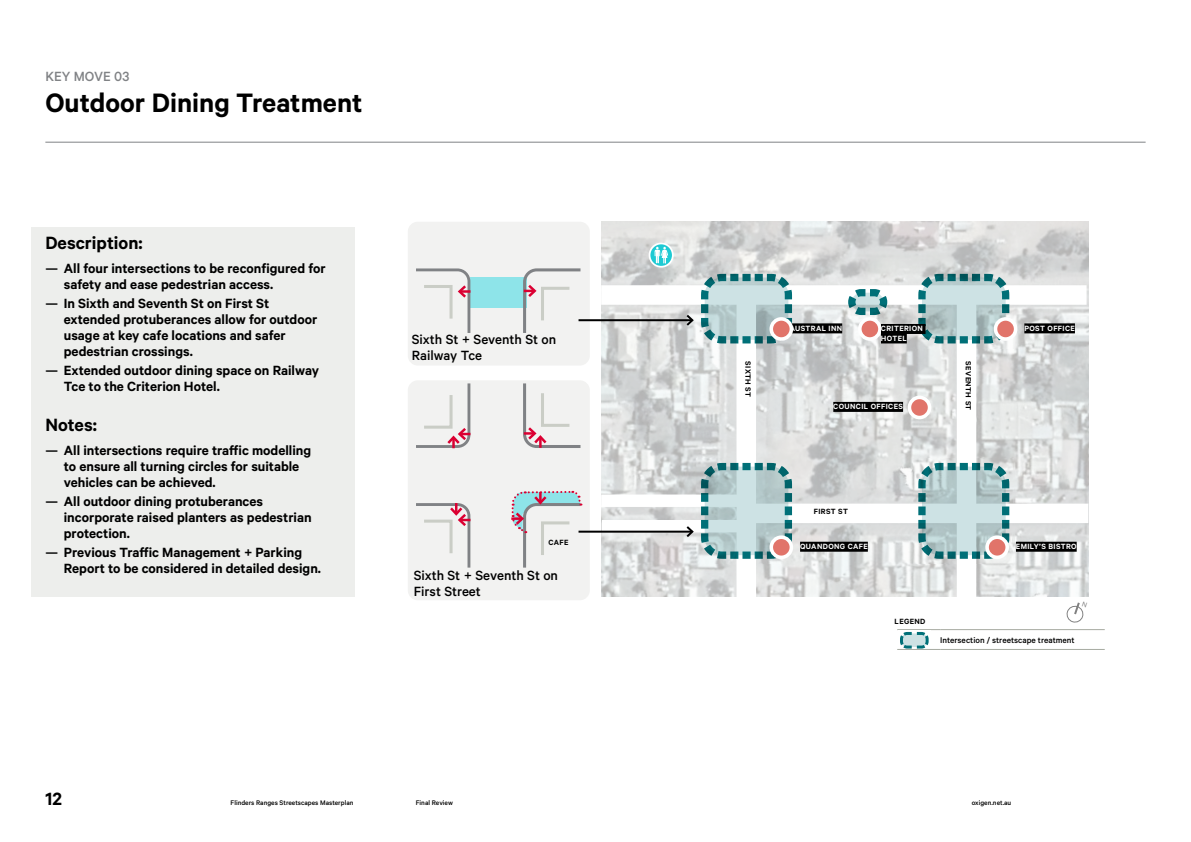
<style>
.page{position:relative;width:1191px;height:842px;background:#fff}
.page>*{position:absolute;margin:0;border:0;box-sizing:border-box;transform-origin:0 0}
.t1{font:600 30px "Calibre";color:#000}
.t2{font:600 20px "Calibre";color:#000}
.t3{font:600 15px/16px "Calibre";color:#000}
.t4{font:500 15px/16px "Calibre";color:#000}
.t5{font:500 15px "Calibre";color:#808285}
.t6{font:500 9.4px "Calibre";color:#000}
.t7{font:600 8.5px/9.5px "Calibre";letter-spacing:.045em;color:#fff}
.t8{font:600 8.5px "Calibre";letter-spacing:.045em;color:#000}
.t9{font:500 7.5px "Calibre";color:#000}
</style>
<div class="page">
<hr style="left:45px;top:142px;width:1100px;height:1px;background:#808285">
<div style="left:31px;top:227px;width:323px;height:369px;background:#edeeec"></div>
<div style="left:408px;top:380px;width:182px;height:220px;background:#f2f2f1;border-radius:10px"></div>
<div style="left:408px;top:222px;width:182px;height:144px;background:#f2f2f1;border-radius:10px"></div>
<svg style="left:594px;top:221px;width:495px;height:376px;background:#d8dad9"></svg>
<div style="left:736px;top:302px;width:20px;height:377px;background:#fff"></div>
<div style="left:956px;top:303px;width:20px;height:375px;background:#fff"></div>
<div style="left:746px;top:504px;width:342px;height:19px;background:#fff"></div>
<svg style="left:917px;top:462px;width:93px;height:98px;background:#a4c3c6"></svg>
<div style="left:909px;top:397px;width:20px;height:20px;background:#e1746a;border-radius:50%"></div>
<div style="left:907px;top:396px;width:24px;height:23px;border:4px solid #fff;border-radius:50%"></div>
<div style="left:987px;top:537px;width:20px;height:20px;background:#e1746a;border-radius:50%"></div>
<div style="left:985px;top:535px;width:24px;height:24px;border:4px solid #fff;border-radius:50%"></div>
<div style="left:1024px;top:323px;width:51px;height:10px;background:#000"></div>
<div style="left:833px;top:402px;width:70px;height:10px;background:#000"></div>
<div style="left:800px;top:542px;width:68px;height:10px;background:#000"></div>
<div style="left:1016px;top:542px;width:60px;height:10px;background:#000"></div>
<svg style="left:649px;top:243px;width:24px;height:24px"></svg>
<div style="left:648px;top:243px;width:25px;height:25px;border:2px solid #fff;border-radius:50%"></div>
<svg style="left:654px;top:247px;width:14px;height:16px"></svg>
<div style="left:601px;top:285px;width:485px;height:20px;background:#fff"></div>
<div style="left:601px;top:494px;width:145px;height:13px;background:#fff"></div>
<div style="left:602px;top:520px;width:144px;height:12px;background:#fff"></div>
<div style="left:470px;top:277px;width:56px;height:30px;background:#8ee4e9"></div>
<svg style="left:917px;top:273px;width:93px;height:71px;background:#a1c1c3"></svg>
<svg style="left:847px;top:289px;width:41px;height:27px"></svg>
<hr style="left:578px;top:319px;width:114px;height:2px;background:#000">
<svg style="left:684px;top:273px;width:109px;height:71px;background:#abc6c8"></svg>
<hr style="left:578px;top:531px;width:114px;height:2px;background:#000">
<div style="left:789px;top:323px;width:53px;height:10px;background:#000"></div>
<div style="left:771px;top:319px;width:20px;height:20px;background:#e1746a;border-radius:50%"></div>
<div style="left:769px;top:317px;width:24px;height:24px;border:4px solid #fff;border-radius:50%"></div>
<div style="left:859px;top:319px;width:21px;height:20px;background:#e1746a;border-radius:50%"></div>
<div style="left:858px;top:317px;width:23px;height:24px;border:4px solid #fff;border-radius:50%"></div>
<div style="left:995px;top:319px;width:20px;height:20px;background:#e1746a;border-radius:50%"></div>
<div style="left:993px;top:317px;width:24px;height:24px;border:4px solid #fff;border-radius:50%"></div>
<svg style="left:684px;top:462px;width:109px;height:98px;background:#acc6c8"></svg>
<div style="left:771px;top:537px;width:20px;height:20px;background:#e1746a;border-radius:50%"></div>
<div style="left:769px;top:535px;width:24px;height:24px;border:4px solid #fff;border-radius:50%"></div>
<svg style="left:416px;top:268px;width:56px;height:65px"></svg>
<svg style="left:416px;top:503px;width:55px;height:65px"></svg>
<svg style="left:511px;top:490px;width:72px;height:78px"></svg>
<svg style="left:416px;top:383px;width:55px;height:66px"></svg>
<svg style="left:523px;top:383px;width:58px;height:65px"></svg>
<svg style="left:521px;top:268px;width:62px;height:65px"></svg>
<div style="left:881px;top:324px;width:44px;height:10px;background:#000"></div>
<div style="left:881px;top:333px;width:25px;height:10px;background:#000"></div>
<hr style="left:897px;top:629px;width:43px;height:1px;background:#a7aba1">
<hr style="left:940px;top:629px;width:164px;height:1px;background:#a7aba1">
<hr style="left:897px;top:649px;width:43px;height:1px;background:#a7aba1">
<hr style="left:940px;top:649px;width:164px;height:1px;background:#a7aba1">
<svg style="left:900px;top:631px;width:29px;height:18px"></svg>
<svg style="left:1066px;top:602px;width:18px;height:21px"></svg>
<p class="t5" style="left:45px;top:68px;width:85px">KEY MOVE 03</p>
<h1 class="t1" style="left:45px;top:85px;width:319px">Outdoor Dining Treatment</h1>
<h2 class="t2" style="left:45px;top:231px;width:99px">Description:</h2>
<p class="t3" style="left:64px;top:260px;width:263px;text-indent:-18px">— All four intersections to be reconfigured for safety and ease pedestrian access.</p>
<p class="t3" style="left:64px;top:295px;width:255px;text-indent:-18px">— In Sixth and Seventh St on First St extended protuberances allow for outdoor usage at key cafe locations and safer pedestrian crossings.</p>
<p class="t3" style="left:64px;top:362px;width:257px;text-indent:-18px">— Extended outdoor dining space on Railway<br>Tce to the Criterion Hotel.</p>
<h2 class="t2" style="left:45px;top:413px;width:53px">Notes:</h2>
<p class="t3" style="left:64px;top:442px;width:249px;text-indent:-18px">— All intersections require traffic modelling to ensure all turning circles for suitable vehicles can be achieved.</p>
<p class="t3" style="left:64px;top:493px;width:249px;text-indent:-18px">— All outdoor dining protuberances incorporate raised planters as pedestrian protection.</p>
<p class="t3" style="left:64px;top:544px;width:259px;text-indent:-18px">— Previous Traffic Management + Parking<br>Report to be considered in detailed design.</p>
<p class="t4" style="left:412px;top:331px;width:146px">Sixth St + Seventh St on<br>Railway Tce</p>
<p class="t8" style="left:548px;top:537px;width:22px">CAFE</p>
<p class="t4" style="left:414px;top:566px;width:146px">Sixth St + Seventh St on<br>First Street</p>
<p class="t7" style="left:789px;top:323px;width:54px">AUSTRAL INN</p>
<p class="t7" style="left:881px;top:324px;width:43px">CRITERION<br>HOTEL</p>
<p class="t8" style="left:753px;top:361px;width:37px;rotate:90deg">SIXTH ST</p>
<p class="t8" style="left:973px;top:361px;width:50px;rotate:90deg">SEVENTH ST</p>
<p class="t7" style="left:833px;top:402px;width:71px">COUNCIL OFFICES</p>
<p class="t8" style="left:813px;top:506px;width:36px">FIRST ST</p>
<p class="t7" style="left:1024px;top:323px;width:52px">POST OFFICE</p>
<p class="t7" style="left:800px;top:542px;width:69px">QUANDONG CAFE</p>
<p class="t7" style="left:1016px;top:542px;width:62px">EMILY’S BISTRO</p>
<p class="t8" style="left:894px;top:617px;width:32px">LEGEND</p>
<p class="t6" style="left:940px;top:635px;width:136px">Intersection / streetscape treatment</p>
<h2 class="t2" style="left:45px;top:787px;width:18px">12</h2>
<p class="t9" style="left:231px;top:798px;width:124px">Flinders Ranges Streetscapes Masterplan</p>
<p class="t9" style="left:416px;top:798px;width:39px">Final Review</p>
<p class="t9" style="left:971px;top:798px;width:41px">oxigen.net.au</p>
</div>
